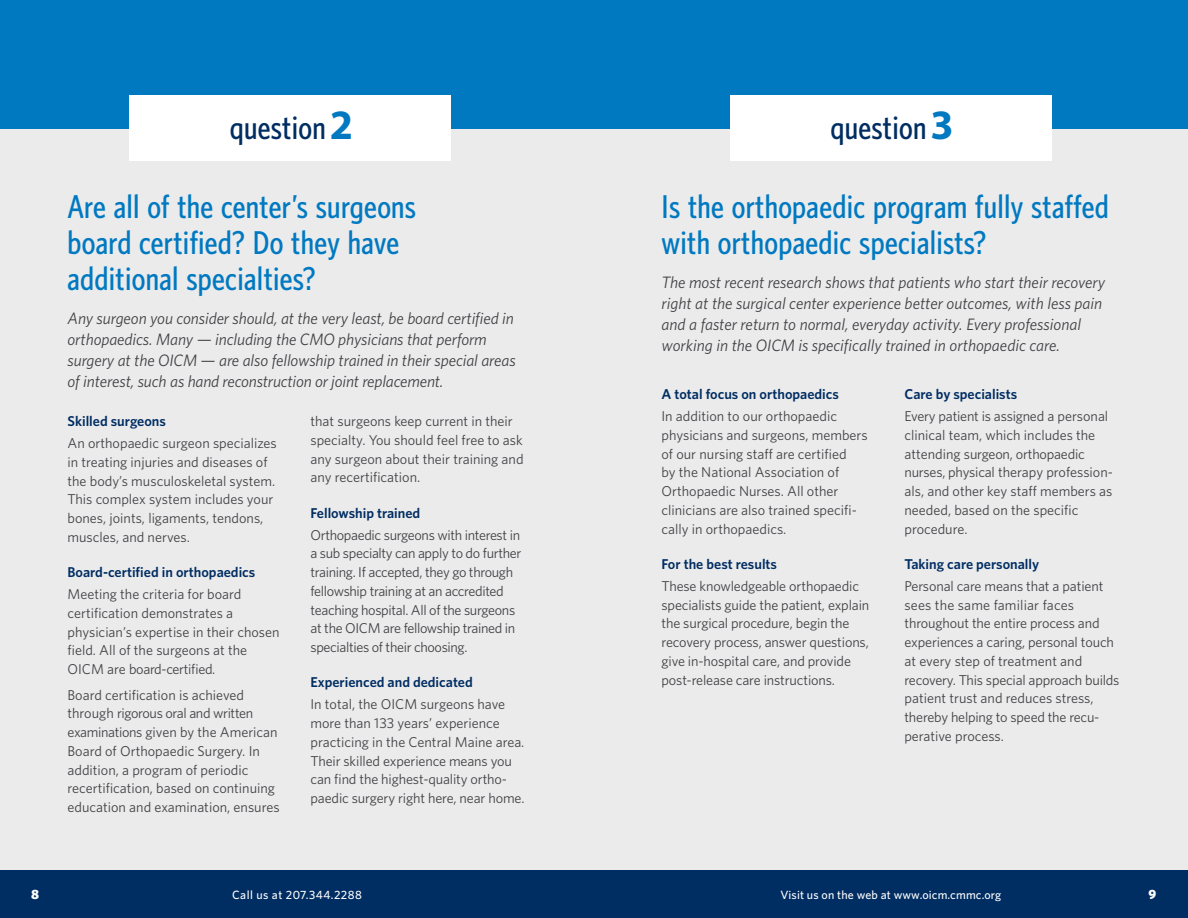
<style>
.page{position:relative;width:1188px;height:918px;background:#fff}
.page>*{position:absolute;margin:0;border:0;box-sizing:border-box;transform-origin:0 0}
.t1{font:500 condensed 30px/36px "Whitney";letter-spacing:.01em;color:#0079c1}
.t2{font:500 condensed 30px "Whitney";letter-spacing:.01em;color:#002d62}
.t3{font:italic 16.5px/21px "Whitney";letter-spacing:-.005em;color:#414042}
.t4{font:14.25px/18.8px "Whitney";letter-spacing:-.005em;color:#414042}
.t5{font:14.25px/18.8px "Whitney";letter-spacing:-.025em;color:#414042}
.t6{font:600 14.25px "Whitney";color:#002d62}
.t7{font:500 12px "Whitney";letter-spacing:.01em;color:#fff}
.t8{font:500 12px "Whitney";letter-spacing:.035em;color:#fff}
.t9{font:900 12px "Whitney";color:#fff}
.s1{font-family:"Myriad Pro";font-weight:700;font-stretch:normal;font-size:42px;color:#0079c1}
</style>
<div class="page">
<div style="left:594px;top:870px;width:594px;height:48px;background:#002d62"></div>
<div style="left:0;top:870px;width:594px;height:48px;background:#002d62"></div>
<div style="left:594px;top:0;width:594px;height:870px;background:#ebebec"></div>
<div style="left:594px;top:0;width:594px;height:128px;background:#0079c1"></div>
<div style="left:0;top:0;width:594px;height:870px;background:#ebebec"></div>
<div style="left:0;top:0;width:594px;height:128px;background:#0079c1"></div>
<div style="left:130px;top:96px;width:321px;height:65px;background:#fff"></div>
<div style="left:730px;top:96px;width:322px;height:65px;background:#fff"></div>
<h1 class="t2" style="left:230px;top:108px;width:125px">question<span class="s1">2</span></h1>
<h1 class="t1" style="left:68px;top:187px;width:350px">Are all of the center’s surgeons board certified? Do they have additional specialties?</h1>
<p class="t3" style="left:68px;top:307px;width:450px">Any surgeon you consider should, at the very least, be board certified in orthopaedics. Many — including the CMO physicians that perform surgery at the OICM — are also fellowship trained in their special areas of interest, such as hand reconstruction or joint replacement.</p>
<p class="t6" style="left:68px;top:412px;width:100px">Skilled surgeons</p>
<p class="t4" style="left:68px;top:433px;width:211px">An orthopaedic surgeon specializes in treating injuries and diseases of the body’s musculoskeletal system.<br>This complex system includes your bones, joints, ligaments, tendons, muscles, and nerves.</p>
<p class="t6" style="left:68px;top:563px;width:189px">Board-certified in orthopaedics</p>
<p class="t4" style="left:68px;top:584px;width:214px">Meeting the criteria for board certification demonstrates a physician’s expertise in their chosen field. All of the surgeons at the<br>OICM are board-certified.</p>
<p class="t4" style="left:68px;top:685px;width:214px">Board certification is achieved through rigorous oral and written examinations given by the American Board of Orthopaedic Surgery. In addition, a program of periodic recertification, based on continuing education and examination, ensures</p>
<p class="t4" style="left:311px;top:411px;width:215px">that surgeons keep current in their specialty. You should feel free to ask any surgeon about their training and any recertification.</p>
<p class="t6" style="left:311px;top:503px;width:111px">Fellowship trained</p>
<p class="t5" style="left:311px;top:525px;width:212px">Orthopaedic surgeons with interest in a sub specialty can apply to do further training. If accepted, they go through fellowship training at an accredited teaching hospital. All of the surgeons at the OICM are fellowship trained in specialties of their choosing.</p>
<p class="t6" style="left:311px;top:673px;width:164px">Experienced and dedicated</p>
<p class="t4" style="left:311px;top:695px;width:216px">In total, the OICM surgeons have more than 133 years’ experience practicing in the Central Maine area.<br>Their skilled experience means you can find the highest-quality ortho&shy;paedic surgery right here, near home.</p>
<h1 class="t2" style="left:831px;top:108px;width:125px">question<span class="s1">3</span></h1>
<h1 class="t1" style="left:662px;top:187px;width:449px">Is the orthopaedic program fully staffed with orthopaedic specialists?</h1>
<p class="t3" style="left:662px;top:271px;width:445px">The most recent research shows that patients who start their recovery right at the surgical center experience better outcomes, with less pain and a faster return to normal, everyday activity. Every professional working in the OICM is specifically trained in orthopaedic care.</p>
<p class="t6" style="left:662px;top:385px;width:179px">A total focus on orthopaedics</p>
<p class="t4" style="left:662px;top:406px;width:208px">In addition to our orthopaedic physicians and surgeons, members of our nursing staff are certified<br>by the National Association of<br>Orthopaedic Nurses. All other clinicians are also trained specifi&shy;cally in orthopaedics.</p>
<p class="t6" style="left:662px;top:554px;width:117px">For the best results</p>
<p class="t4" style="left:662px;top:576px;width:209px">These knowledgeable orthopaedic specialists guide the patient, explain the surgical procedure, begin the recovery process, answer questions, give in-hospital care, and provide post-release care instructions.</p>
<p class="t6" style="left:905px;top:385px;width:114px">Care by specialists</p>
<p class="t4" style="left:905px;top:406px;width:210px">Every patient is assigned a personal clinical team, which includes the attending surgeon, orthopaedic nurses, physical therapy profession&shy;als, and other key staff members as needed, based on the specific procedure.</p>
<p class="t6" style="left:905px;top:554px;width:136px">Taking care personally</p>
<p class="t4" style="left:905px;top:576px;width:217px">Personal care means that a patient sees the same familiar faces throughout the entire process and experiences a caring, personal touch at every step of treatment and recovery. This special approach builds patient trust and reduces stress, thereby helping to speed the recu&shy;perative process.</p>
<p class="t9" style="left:31px;top:886px;width:10px">8</p>
<p class="t8" style="left:232px;top:887px;width:131px">Call us at 207.344.2288</p>
<p class="t7" style="left:781px;top:887px;width:222px">Visit us on the web at www.oicm.cmmc.org</p>
<p class="t9" style="left:1149px;top:886px;width:9px">9</p>
</div>
